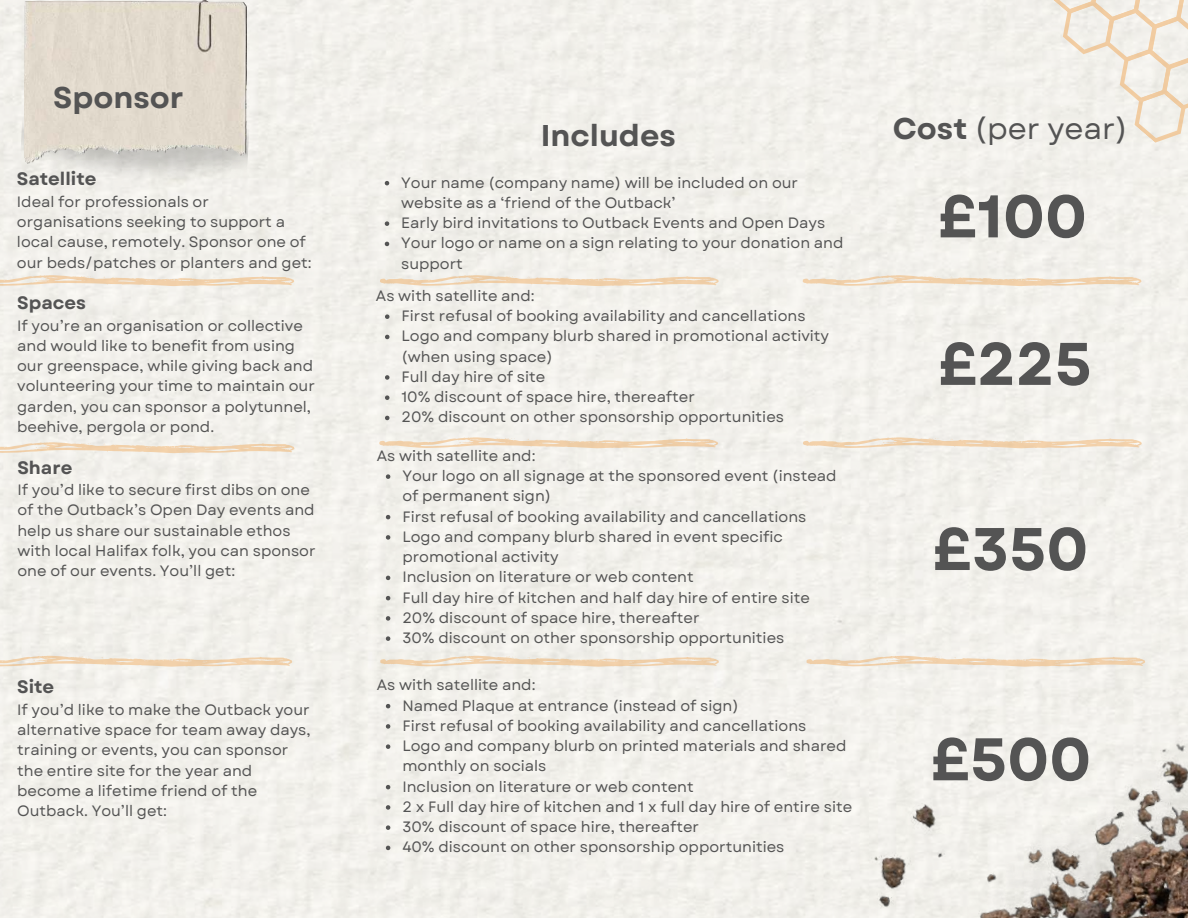
<style>
.page{position:relative;width:1188px;height:918px;background:#fff}
.page>*{position:absolute;margin:0;border:0;box-sizing:border-box;transform-origin:0 0}
.t1{font:700 60px "Garet";color:#545454}
.t2{font:700 30px "Garet";color:#545454}
.t3{font:30px "Garet";color:#545454}
.t4{font:700 18px "Garet";color:#545454}
.t5{font:15px/20.2px "Garet";color:#545454}
.s1{font-weight:700}
</style>
<div class="page">
<img style="left:19px;top:111px;width:231px;height:80px">
<img style="left:24px;top:0;width:223px;height:163px">
<svg style="left:1049px;top:0;width:139px;height:143px"></svg>
<svg style="left:0;top:275px;width:294px;height:11px"></svg>
<svg style="left:0;top:442px;width:294px;height:11px"></svg>
<svg style="left:0;top:656px;width:292px;height:11px"></svg>
<svg style="left:385px;top:181px;width:4px;height:4px"></svg>
<svg style="left:385px;top:221px;width:4px;height:5px"></svg>
<svg style="left:385px;top:242px;width:4px;height:4px"></svg>
<svg style="left:380px;top:275px;width:339px;height:11px"></svg>
<svg style="left:803px;top:275px;width:339px;height:11px"></svg>
<svg style="left:379px;top:437px;width:339px;height:11px"></svg>
<svg style="left:803px;top:437px;width:339px;height:11px"></svg>
<svg style="left:386px;top:474px;width:4px;height:5px"></svg>
<svg style="left:386px;top:515px;width:4px;height:4px"></svg>
<svg style="left:386px;top:535px;width:4px;height:5px"></svg>
<svg style="left:386px;top:576px;width:4px;height:4px"></svg>
<svg style="left:386px;top:596px;width:4px;height:4px"></svg>
<svg style="left:386px;top:616px;width:4px;height:5px"></svg>
<svg style="left:386px;top:636px;width:4px;height:5px"></svg>
<svg style="left:380px;top:656px;width:339px;height:11px"></svg>
<svg style="left:385px;top:314px;width:4px;height:5px"></svg>
<svg style="left:385px;top:335px;width:4px;height:4px"></svg>
<svg style="left:385px;top:375px;width:4px;height:5px"></svg>
<svg style="left:385px;top:395px;width:4px;height:5px"></svg>
<svg style="left:385px;top:416px;width:4px;height:4px"></svg>
<svg style="left:386px;top:704px;width:4px;height:4px"></svg>
<svg style="left:386px;top:724px;width:4px;height:5px"></svg>
<svg style="left:386px;top:744px;width:4px;height:5px"></svg>
<svg style="left:386px;top:785px;width:4px;height:4px"></svg>
<svg style="left:386px;top:805px;width:4px;height:5px"></svg>
<svg style="left:386px;top:825px;width:4px;height:5px"></svg>
<svg style="left:386px;top:846px;width:4px;height:4px"></svg>
<img style="left:797px;top:619px;width:391px;height:299px">
<h2 class="t2" style="left:53px;top:79px;width:132px">Sponsor</h2>
<p class="t4" style="left:17px;top:168px;width:81px">Satellite</p>
<p class="t5" style="left:17px;top:192px;width:296px">Ideal for professionals or organisations seeking to support a local cause, remotely. Sponsor one of our beds/patches or planters and get:</p>
<p class="t4" style="left:17px;top:292px;width:70px">Spaces</p>
<p class="t5" style="left:17px;top:316px;width:299px">If you’re an organisation or collective and would like to benefit from using our greenspace, while giving back and volunteering your time to maintain our garden, you can sponsor a polytunnel, beehive, pergola or pond.</p>
<p class="t4" style="left:17px;top:456px;width:56px">Share</p>
<p class="t5" style="left:17px;top:480px;width:300px">If you’d like to secure first dibs on one of the Outback’s Open Day events and help us share our sustainable ethos with local Halifax folk, you can sponsor one of our events. You’ll get:</p>
<p class="t4" style="left:17px;top:676px;width:39px">Site</p>
<p class="t5" style="left:17px;top:700px;width:295px">If you’d like to make the Outback your alternative space for team away days, training or events, you can sponsor the entire site for the year and become a lifetime friend of the<br>Outback. You’ll get:</p>
<h2 class="t2" style="left:541px;top:117px;width:137px">Includes</h2>
<p class="t5" style="left:401px;top:173px;width:444px">Your name (company name) will be included on our website as a ‘friend of the Outback’<br>Early bird invitations to Outback Events and Open Days Your logo or name on a sign relating to your donation and support</p>
<p class="t5" style="left:376px;top:286px;width:160px">As with satellite and:</p>
<p class="t5" style="left:401px;top:306px;width:429px">First refusal of booking availability and cancellations Logo and company blurb shared in promotional activity (when using space)<br>Full day hire of site<br>10% discount of space hire, thereafter<br>20% discount on other sponsorship opportunities</p>
<p class="t5" style="left:377px;top:446px;width:160px">As with satellite and:</p>
<p class="t5" style="left:402px;top:466px;width:436px">Your logo on all signage at the sponsored event (instead of permanent sign)<br>First refusal of booking availability and cancellations Logo and company blurb shared in event specific promotional activity<br>Inclusion on literature or web content<br>Full day hire of kitchen and half day hire of entire site 20% discount of space hire, thereafter<br>30% discount on other sponsorship opportunities</p>
<p class="t5" style="left:377px;top:676px;width:160px">As with satellite and:</p>
<p class="t5" style="left:402px;top:696px;width:451px">Named Plaque at entrance (instead of sign)<br>First refusal of booking availability and cancellations<br>Logo and company blurb on printed materials and shared monthly on socials<br>Inclusion on literature or web content<br>2 x Full day hire of kitchen and 1 x full day hire of entire site 30% discount of space hire, thereafter<br>40% discount on other sponsorship opportunities</p>
<h2 class="t3" style="left:893px;top:110px;width:237px"><span class="s1">Cost</span> (per year)</h2>
<h1 class="t1" style="left:938px;top:179px;width:151px">£100</h1>
<h1 class="t1" style="left:938px;top:327px;width:155px">£225</h1>
<h1 class="t1" style="left:932px;top:512px;width:157px">£350</h1>
<h1 class="t1" style="left:931px;top:722px;width:162px">£500</h1>
</div>
